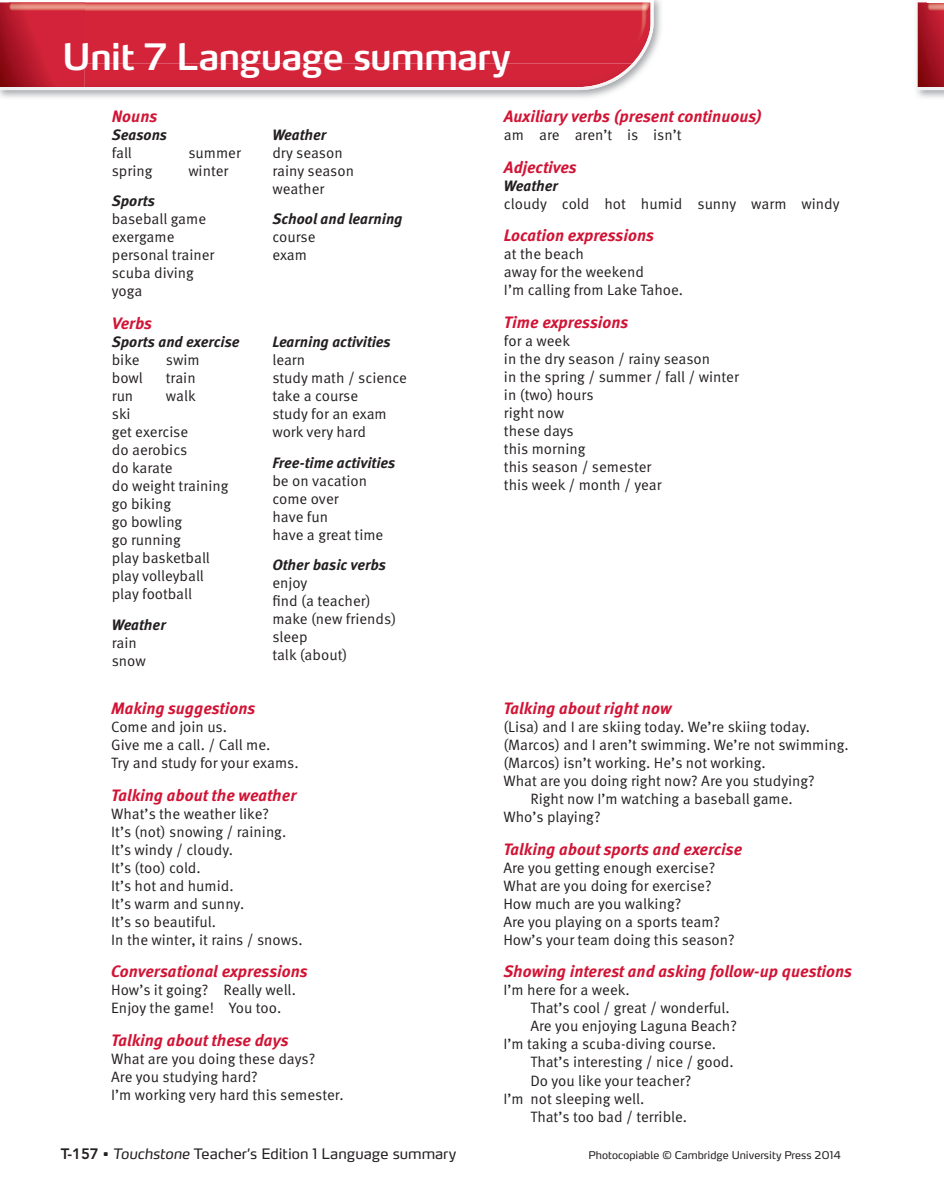
<style>
.page{position:relative;width:944px;height:1201px;background:#fff}
.page>*{position:absolute;margin:0;border:0;box-sizing:border-box;transform-origin:0 0}
.t1{font:600 36px "Max OT";letter-spacing:-.03em;color:#fff}
.t2{font:italic 700 16.5px "Meta OT";color:#d11435}
.t3{font:15px/18px "Meta OT";color:#231f20}
.t4{font:italic 700 15px "Meta OT";color:#231f20}
.t5{font:14.25px "Max OT";color:#231f20}
.t6{font:10.5px "Max OT";color:#231f20}
.s1{font-family:"Avenir LT Std";font-weight:800;font-size:15px}
.s2{font-weight:600}
.s3{font-style:italic}
</style>
<div class="page">
<img style="left:0;top:0;width:661px;height:98px">
<img style="left:0;top:0;width:636px;height:90px">
<img style="left:9px;top:0;width:644px;height:64px">
<img style="left:917px;top:0;width:27px;height:90px">
<svg style="left:927px;top:0;width:17px;height:2px"></svg>
<h1 class="t1" style="left:62px;top:34px;width:450px">Unit 7 Language summary</h1>
<p class="t2" style="left:112px;top:106px;width:47px">Nouns</p>
<p class="t4" style="left:112px;top:125px;width:57px">Seasons</p>
<p class="t3" style="left:112px;top:144px;width:22px">fall</p>
<p class="t3" style="left:188px;top:144px;width:54px">summer</p>
<p class="t3" style="left:112px;top:162px;width:42px">spring</p>
<p class="t3" style="left:188px;top:162px;width:42px">winter</p>
<p class="t4" style="left:112px;top:192px;width:45px">Sports</p>
<p class="t3" style="left:112px;top:210px;width:104px">baseball game exergame personal trainer scuba diving yoga</p>
<p class="t2" style="left:112px;top:313px;width:42px">Verbs</p>
<p class="t4" style="left:112px;top:332px;width:129px">Sports and exercise</p>
<p class="t3" style="left:112px;top:351px;width:29px">bike</p>
<p class="t3" style="left:166px;top:351px;width:35px">swim</p>
<p class="t3" style="left:112px;top:369px;width:33px">bowl</p>
<p class="t3" style="left:166px;top:369px;width:31px">train</p>
<p class="t3" style="left:112px;top:387px;width:23px">run</p>
<p class="t3" style="left:166px;top:387px;width:31px">walk</p>
<p class="t3" style="left:112px;top:405px;width:118px">ski<br>get exercise<br>do aerobics<br>do karate<br>do weight training go biking<br>go bowling<br>go running<br>play basketball play volleyball play football</p>
<p class="t4" style="left:112px;top:615px;width:56px">Weather</p>
<p class="t3" style="left:112px;top:633px;width:36px">rain snow</p>
<p class="t4" style="left:272px;top:125px;width:56px">Weather</p>
<p class="t3" style="left:272px;top:144px;width:83px">dry season rainy season weather</p>
<p class="t4" style="left:272px;top:210px;width:132px">School and learning</p>
<p class="t3" style="left:272px;top:228px;width:45px">course exam</p>
<p class="t4" style="left:272px;top:332px;width:120px">Learning activities</p>
<p class="t3" style="left:272px;top:351px;width:136px">learn<br>study math / science take a course<br>study for an exam work very hard</p>
<p class="t4" style="left:272px;top:453px;width:124px">Free-time activities</p>
<p class="t3" style="left:272px;top:471px;width:113px">be on vacation come over<br>have fun<br>have a great time</p>
<p class="t4" style="left:272px;top:555px;width:115px">Other basic verbs</p>
<p class="t3" style="left:272px;top:574px;width:125px">enjoy<br>find (a teacher) make (new friends) sleep<br>talk (about)</p>
<p class="t2" style="left:111px;top:698px;width:146px">Making suggestions</p>
<p class="t3" style="left:111px;top:718px;width:189px">Come and join us.<br>Give me a call. / Call me.<br>Try and study for your exams.</p>
<p class="t2" style="left:111px;top:784px;width:187px">Talking about the weather</p>
<p class="t3" style="left:111px;top:804px;width:193px">What’s the weather like?<br>It’s (not) snowing / raining.<br>It’s windy / cloudy.<br>It’s (too) cold.<br>It’s hot and humid.<br>It’s warm and sunny.<br>It’s so beautiful.<br>In the winter, it rains / snows.</p>
<p class="t2" style="left:111px;top:961px;width:198px">Conversational expressions</p>
<p class="t3" style="left:111px;top:981px;width:186px">How’s it going? Really well.<br>Enjoy the game! You too.</p>
<p class="t2" style="left:111px;top:1029px;width:179px">Talking about these days</p>
<p class="t3" style="left:111px;top:1049px;width:234px">What are you doing these days?<br>Are you studying hard?<br>I’m working very hard this semester.</p>
<p class="t2" style="left:504px;top:106px;width:259px">Auxiliary verbs (present continuous)</p>
<p class="t3" style="left:504px;top:126px;width:179px">am are aren’t is isn’t</p>
<p class="t2" style="left:504px;top:157px;width:74px">Adjectives</p>
<p class="t4" style="left:504px;top:176px;width:56px">Weather</p>
<p class="t3" style="left:504px;top:195px;width:337px">cloudy cold hot humid sunny warm windy</p>
<p class="t2" style="left:504px;top:225px;width:151px">Location expressions</p>
<p class="t3" style="left:504px;top:245px;width:181px">at the beach<br>away for the weekend<br>I’m calling from Lake Tahoe.</p>
<p class="t2" style="left:504px;top:312px;width:126px">Time expressions</p>
<p class="t3" style="left:504px;top:332px;width:236px">for a week<br>in the dry season / rainy season<br>in the spring / summer / fall / winter in (two) hours<br>right now<br>these days<br>this morning<br>this season / semester<br>this week / month / year</p>
<p class="t2" style="left:503px;top:698px;width:170px">Talking about right now</p>
<p class="t3" style="left:503px;top:718px;width:308px">(Lisa) and I are skiing today. We’re skiing today.</p>
<p class="t3" style="left:503px;top:736px;width:347px">(Marcos) and I aren’t swimming. We’re not swimming.</p>
<p class="t3" style="left:503px;top:754px;width:264px">(Marcos) isn’t working. He’s not working.</p>
<p class="t3" style="left:503px;top:772px;width:313px">What are you doing right now? Are you studying?</p>
<p class="t3" style="left:530px;top:790px;width:264px">Right now I’m watching a baseball game.</p>
<p class="t3" style="left:503px;top:808px;width:99px">Who’s playing?</p>
<p class="t2" style="left:503px;top:838px;width:240px">Talking about sports and exercise</p>
<p class="t3" style="left:503px;top:858px;width:233px">Are you getting enough exercise?<br>What are you doing for exercise?<br>How much are you walking?<br>Are you playing on a sports team?<br>How’s your team doing this season?</p>
<p class="t2" style="left:503px;top:961px;width:350px">Showing interest and asking follow-up questions</p>
<p class="t3" style="left:503px;top:981px;width:128px">I’m here for a week.</p>
<p class="t3" style="left:530px;top:999px;width:201px">That’s cool / great / wonderful.</p>
<p class="t3" style="left:530px;top:1017px;width:208px">Are you enjoying Laguna Beach?</p>
<p class="t3" style="left:503px;top:1035px;width:214px">I’m taking a scuba-diving course.</p>
<p class="t3" style="left:530px;top:1053px;width:205px">That’s interesting / nice / good.</p>
<p class="t3" style="left:530px;top:1071px;width:162px">Do you like your teacher?</p>
<p class="t3" style="left:503px;top:1089px;width:143px">I’m not sleeping well.</p>
<p class="t3" style="left:530px;top:1107px;width:158px">That’s too bad / terrible.</p>
<p class="t5" style="left:61px;top:1144px;width:397px"><span class="s1">T-157</span> <span class="s2">•</span> <span class="s3">Touchstone</span> Teacher’s Edition 1 Language summary</p>
<p class="t6" style="left:588px;top:1148px;width:254px">Photocopiable © Cambridge University Press 2014</p>
</div>
